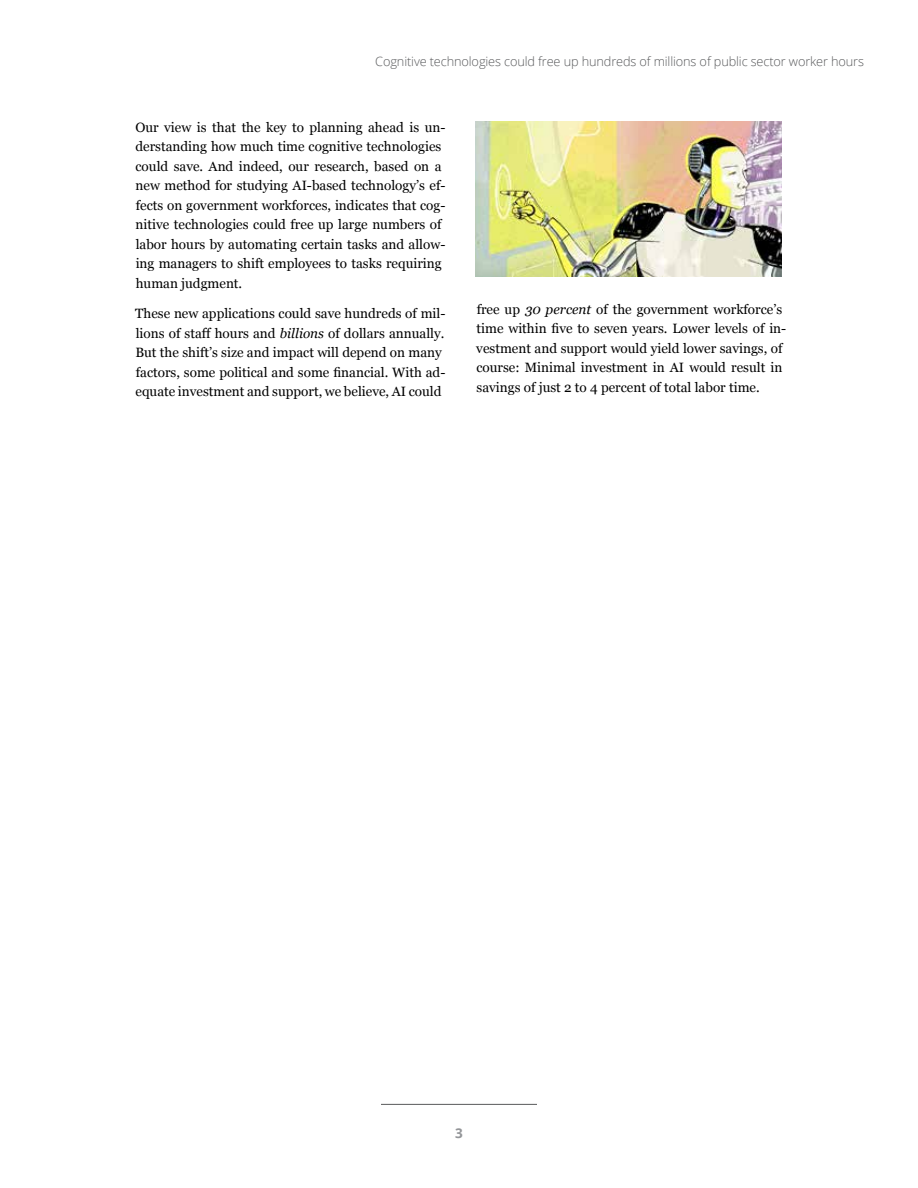
<style>
.page{position:relative;width:918px;height:1188px;background:#fff}
.page>*{position:absolute;margin:0;border:0;box-sizing:border-box;transform-origin:0 0}
.t1{font:13.5px/19.5px "Georgia";color:#000}
.t2{font:700 13.5px "Open Sans";color:#939598}
.t3{font:300 12.75px "Open Sans";letter-spacing:-.01em;color:#58595b}
.s1{font-style:italic}
</style>
<div class="page">
<hr style="left:381px;top:1104px;width:156px;height:1px;background:#58595b">
<img style="left:476px;top:122px;width:306px;height:155px">
<p class="t3" style="left:375px;top:53px;width:490px">Cognitive technologies could free up hundreds of millions of public sector worker hours</p>
<p class="t1" style="left:135px;top:117px;width:312px">Our view is that the key to planning ahead is un&shy;derstanding how much time cognitive technologies could save. And indeed, our research, based on a new method for studying AI-based technology’s ef&shy;fects on government workforces, indicates that cog&shy;nitive technologies could free up large numbers of labor hours by automating certain tasks and allow&shy;ing managers to shift employees to tasks requiring human judgment.</p>
<p class="t1" style="left:135px;top:304px;width:312px">These new applications could save hundreds of mil&shy;lions of staff hours and <span class="s1">billions</span> of dollars annually.<br>But the shift’s size and impact will depend on many factors, some political and some financial. With ad&shy;equate investment and support, we believe, AI could</p>
<p class="t1" style="left:476px;top:299px;width:312px">free up <span class="s1">30 percent</span> of the government workforce’s time within five to seven years. Lower levels of in&shy;vestment and support would yield lower savings, of course: Minimal investment in AI would result in savings of just 2 to 4 percent of total labor time.</p>
<p class="t2" style="left:455px;top:1123px;width:9px">3</p>
</div>
